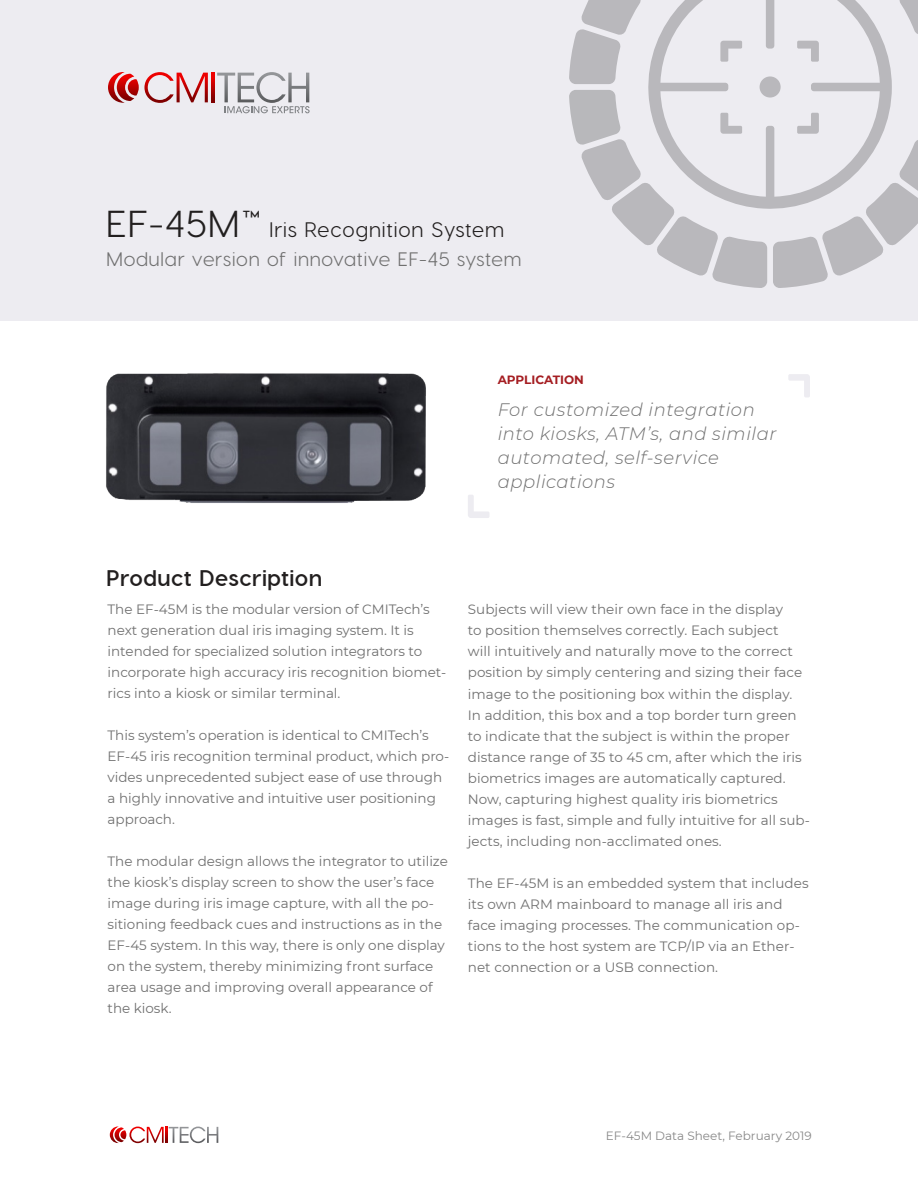
<style>
.page{position:relative;width:918px;height:1188px;background:#fff}
.page>*{position:absolute;margin:0;border:0;box-sizing:border-box;transform-origin:0 0}
.t1{font:700 22.5px "Visby CF";letter-spacing:.02em;color:#221f1f}
.t2{font:500 21px "Visby CF";letter-spacing:.04em;color:#221f1f}
.t3{font:19.5px "Visby CF";letter-spacing:.04em;color:#707070}
.t4{font:italic 300 18px/24px "Montserrat";letter-spacing:.03em;color:#707070}
.t5{font:13.5px/21px "Montserrat";color:#707070}
.t6{font:12px "Montserrat";color:#888}
.t7{font:700 12px "Montserrat";color:#a51e22}
.s1{font-size:37.5px}
</style>
<div class="page">
<svg style="left:110px;top:1126px;width:108px;height:17px"></svg>
<div style="left:0;top:0;width:918px;height:320px;background:#edecf1"></div>
<svg style="left:899px;top:0;width:19px;height:34px"></svg>
<svg style="left:569px;top:0;width:72px;height:84px"></svg>
<svg style="left:648px;top:0;width:244px;height:209px"></svg>
<svg style="left:797px;top:41px;width:22px;height:21px"></svg>
<svg style="left:773px;top:113px;width:145px;height:175px"></svg>
<svg style="left:720px;top:41px;width:22px;height:21px"></svg>
<svg style="left:569px;top:90px;width:198px;height:198px"></svg>
<svg style="left:108px;top:72px;width:100px;height:31px"></svg>
<svg style="left:211px;top:73px;width:4px;height:29px"></svg>
<svg style="left:217px;top:72px;width:93px;height:41px"></svg>
<img style="left:106px;top:373px;width:320px;height:130px">
<svg style="left:788px;top:374px;width:22px;height:23px"></svg>
<svg style="left:468px;top:495px;width:21px;height:23px"></svg>
<p class="t2" style="left:106px;top:218px;width:399px"><span class="s1">EF-45M™</span> Iris Recognition System</p>
<p class="t3" style="left:106px;top:248px;width:416px">Modular version of innovative EF-45 system</p>
<p class="t7" style="left:498px;top:371px;width:88px">APPLICATION</p>
<p class="t4" style="left:498px;top:397px;width:280px">For customized integration into kiosks, ATM’s, and similar automated, self-service</p>
<p class="t4" style="left:498px;top:469px;width:119px">applications</p>
<p class="t1" style="left:106px;top:564px;width:217px">Product Description</p>
<p class="t5" style="left:108px;top:599px;width:340px">The EF-45M is the modular version of CMITech’s next generation dual iris imaging system. It is intended for specialized solution integrators to incorporate high accuracy iris recognition biomet&shy;rics into a kiosk or similar terminal.</p>
<p class="t5" style="left:108px;top:725px;width:343px">This system’s operation is identical to CMITech’s EF-45 iris recognition terminal product, which pro&shy;vides unprecedented subject ease of use through a highly innovative and intuitive user positioning approach.</p>
<p class="t5" style="left:108px;top:851px;width:342px">The modular design allows the integrator to utilize the kiosk’s display screen to show the user’s face image during iris image capture, with all the po&shy;sitioning feedback cues and instructions as in the EF-45 system. In this way, there is only one display on the system, thereby minimizing front surface area usage and improving overall appearance of the kiosk.</p>
<p class="t5" style="left:468px;top:599px;width:344px">Subjects will view their own face in the display<br>to position themselves correctly. Each subject<br>will intuitively and naturally move to the correct position by simply centering and sizing their face image to the positioning box within the display.<br>In addition, this box and a top border turn green to indicate that the subject is within the proper distance range of 35 to 45 cm, after which the iris biometrics images are automatically captured.<br>Now, capturing highest quality iris biometrics images is fast, simple and fully intuitive for all sub&shy;jects, including non-acclimated ones.</p>
<p class="t5" style="left:468px;top:872px;width:342px">The EF-45M is an embedded system that includes its own ARM mainboard to manage all iris and face imaging processes. The communication op&shy;tions to the host system are TCP/IP via an Ether&shy;net connection or a USB connection.</p>
<p class="t6" style="left:606px;top:1127px;width:208px">EF-45M Data Sheet, February 2019</p>
</div>
